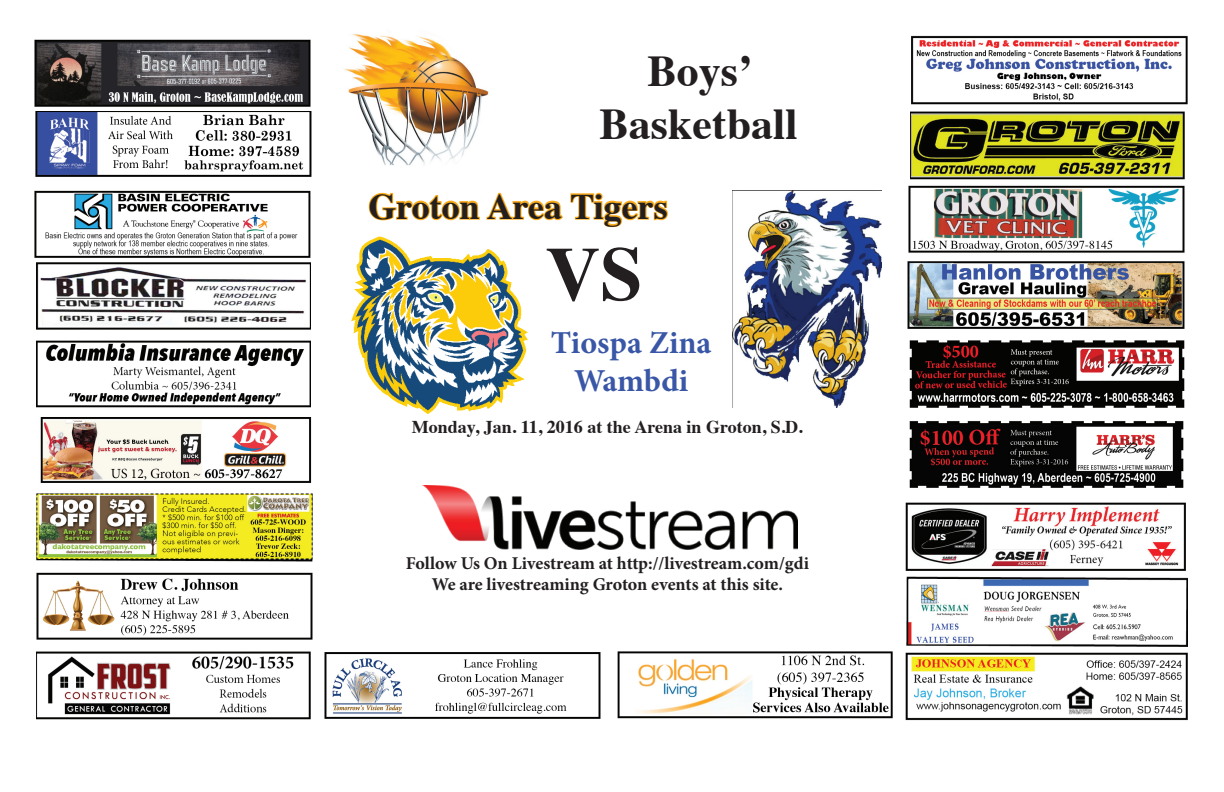
<style>
.page{position:relative;width:1224px;height:792px;background:#fff}
.page>*{position:absolute;margin:0;border:0;box-sizing:border-box;transform-origin:0 0}
.t1{font:700 76px "Times";color:#231f20}
.t2{font:700 44px/52.8px "Times";color:#231f20;text-align:center}
.t3{font:700 36px "Times";color:#231f20}
.t4{font:700 32px/38.4px "Minion Pro";color:#3957a6;text-align:center}
.t5{font:700 18px/21.6px "Minion Pro";letter-spacing:-.005em;color:#231f20;text-align:center}
.t6{font:700 18px "Times";color:#231f20}
</style>
<div class="page">
<img style="left:35px;top:111px;width:277px;height:66px">
<img style="left:34px;top:39px;width:277px;height:68px">
<img style="left:34px;top:190px;width:277px;height:73px">
<img style="left:36px;top:493px;width:277px;height:69px">
<img style="left:36px;top:572px;width:277px;height:68px">
<img style="left:36px;top:263px;width:274px;height:67px">
<img style="left:36px;top:652px;width:274px;height:67px">
<img style="left:908px;top:179px;width:277px;height:74px">
<img style="left:911px;top:36px;width:276px;height:68px">
<img style="left:910px;top:111px;width:274px;height:68px">
<img style="left:907px;top:261px;width:278px;height:68px">
<img style="left:909px;top:340px;width:276px;height:68px">
<img style="left:909px;top:421px;width:275px;height:67px">
<img style="left:906px;top:502px;width:280px;height:69px">
<img style="left:422px;top:485px;width:376px;height:65px">
<img style="left:36px;top:340px;width:274px;height:68px">
<img style="left:324px;top:652px;width:277px;height:67px">
<img style="left:617px;top:651px;width:276px;height:68px">
<img style="left:905px;top:652px;width:283px;height:69px">
<img style="left:906px;top:577px;width:281px;height:70px">
<svg style="left:368px;top:192px;width:300px;height:36px"></svg>
<img style="left:351px;top:236px;width:177px;height:178px">
<img style="left:343px;top:34px;width:146px;height:131px">
<img style="left:40px;top:417px;width:272px;height:66px">
<img style="left:732px;top:190px;width:149px;height:218px">
<h2 class="t2" style="left:600px;top:40px;width:200px">Boys’<br>Basketball</h2>
<h3 class="t3" style="left:368px;top:172px;width:301px">Groton Area Tigers</h3>
<h1 class="t1" style="left:545px;top:202px;width:99px">VS</h1>
<h3 class="t4" style="left:551px;top:323px;width:162px">Tiospa Zina<br>Wambdi</h3>
<p class="t6" style="left:412px;top:409px;width:392px">Monday, Jan. 11, 2016 at the Arena in Groton, S.D.</p>
<p class="t5" style="left:406px;top:552px;width:405px">Follow Us On Livestream at http://livestream.com/gdi<br>We are livestreaming Groton events at this site.</p>
</div>
